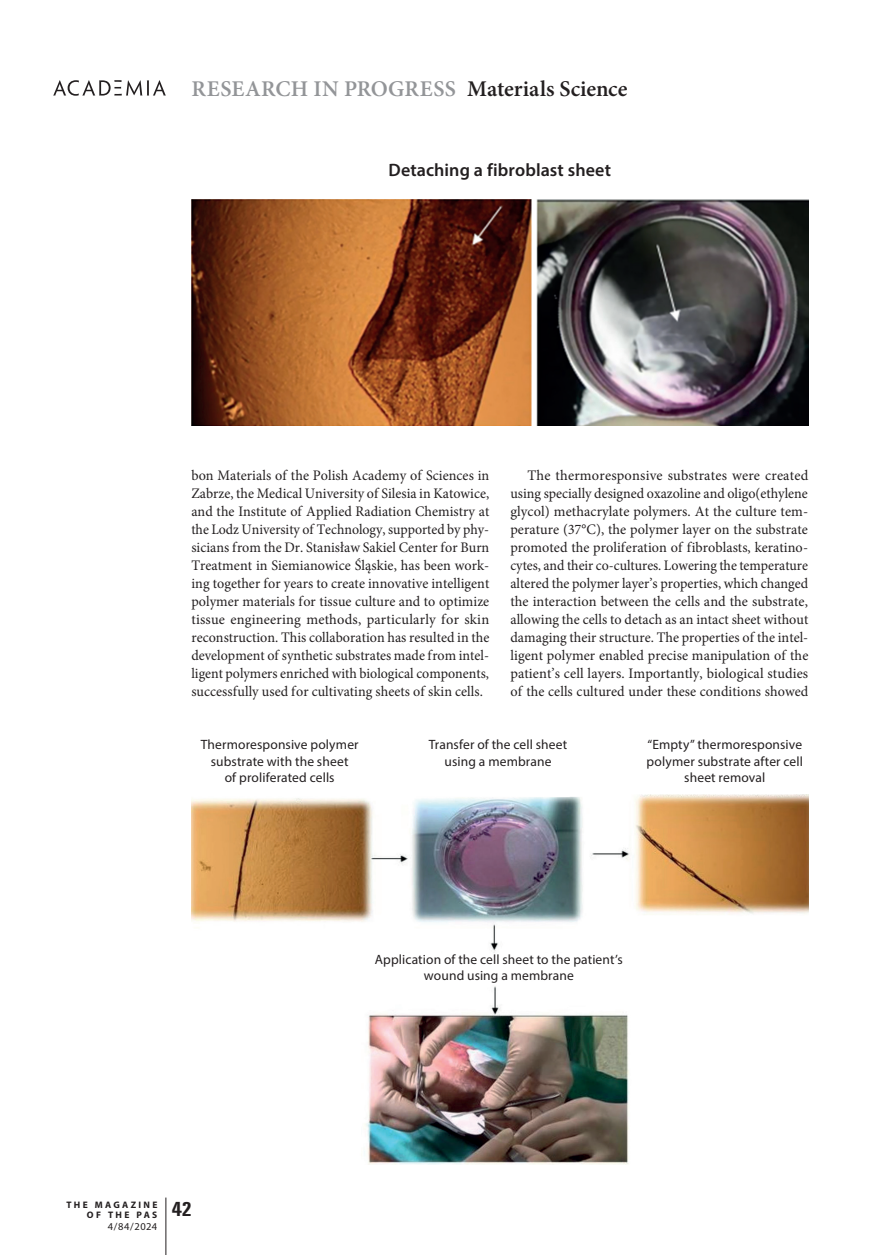
<style>
.page{position:relative;width:872px;height:1255px;background:#fff}
.page>*{position:absolute;margin:0;border:0;box-sizing:border-box;transform-origin:0 0}
.t1{font:600 22.5px "Minion Pro";color:#939598}
.t2{font:700 condensed 21px "Unitus TEE";color:#231f20}
.t3{font:600 18px "Myriad Pro";letter-spacing:.005em;color:#231f20}
.t4{font:14.55px/18px "Minion Pro";letter-spacing:.005em;color:#231f20;text-align:justify}
.t5{font:13.5px/16.5px "Myriad Pro";letter-spacing:.01em;color:#231f20;text-align:center}
.t6{font:10.5px "Myriad Pro";color:#231f20}
.t7{font:700 9.45px/10.5px "Myriad Pro";letter-spacing:.245em;color:#231f20;text-align:right}
.s1{color:#231f20}
</style>
<div class="page">
<hr style="left:166px;top:1197px;width:1px;height:57px;background:#231f20">
<img style="left:191px;top:794px;width:617px;height:369px">
<img style="left:537px;top:199px;width:271px;height:226px">
<img style="left:191px;top:199px;width:340px;height:226px">
<svg style="left:53px;top:80px;width:113px;height:16px"></svg>
<h1 class="t1" style="left:191px;top:73px;width:437px">RESEARCH IN PROGRESS <span class="s1">Materials Science</span></h1>
<p class="t3" style="left:388px;top:158px;width:224px">Detaching a fibroblast sheet</p>
<p class="t4" style="left:191px;top:466px;width:299px">bon Materials of the Polish Academy of Sciences in Zabrze, the Medical University of Silesia in Katowice, and the Institute of Applied Radiation Chemistry at the Lodz University of Technology, supported by phy&shy;sicians from the Dr. Stanisław Sakiel Center for Burn Treatment in Siemianowice Śląskie, has been work&shy;ing together for years to create innovative intelligent polymer materials for tissue culture and to optimize tissue engineering methods, particularly for skin reconstruction. This collaboration has resulted in the development of synthetic substrates made from intel&shy;ligent polymers enriched with biological components, successfully used for cultivating sheets of skin cells.</p>
<p class="t4" style="left:510px;top:466px;width:299px;text-indent:17px">The thermoresponsive substrates were created using specially designed oxazoline and oligo(ethylene glycol) methacrylate polymers. At the culture tem&shy;perature (37°C), the polymer layer on the substrate promoted the proliferation of fibroblasts, keratino&shy;cytes, and their co-cultures. Lowering the temperature altered the polymer layer’s properties, which changed the interaction between the cells and the substrate, allowing the cells to detach as an intact sheet without damaging their structure. The properties of the intel&shy;ligent polymer enabled precise manipulation of the patient’s cell layers. Importantly, biological studies of the cells cultured under these conditions showed</p>
<p class="t5" style="left:201px;top:736px;width:159px">Thermoresponsive polymer substrate with the sheet<br>of proliferated cells</p>
<p class="t5" style="left:429px;top:736px;width:140px">Transfer of the cell sheet using a membrane</p>
<p class="t5" style="left:646px;top:736px;width:158px">“Empty” thermoresponsive polymer substrate after cell sheet removal</p>
<p class="t5" style="left:375px;top:950px;width:249px">Application of the cell sheet to the patient’s wound using a membrane</p>
<p class="t7" style="left:67px;top:1198px;width:92px">THE MAGAZINE<br>OF THE PAS</p>
<p class="t6" style="left:108px;top:1220px;width:51px">4/84/2024</p>
<h2 class="t2" style="left:172px;top:1196px;width:21px">42</h2>
</div>
